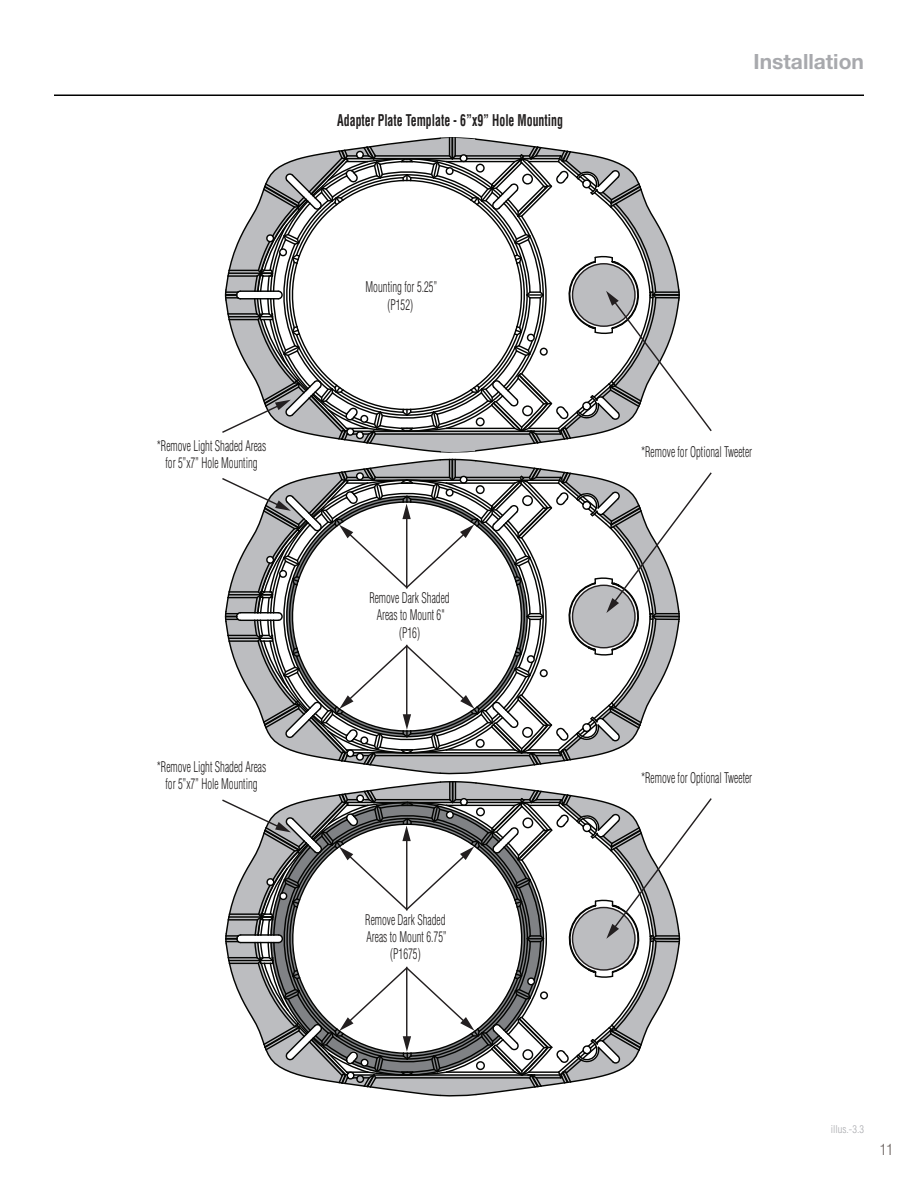
<style>
.page{position:relative;width:918px;height:1188px;background:#fff}
.page>*{position:absolute;margin:0;border:0;box-sizing:border-box;transform-origin:0 0}
.Page_Header{font:700 21px "Helvetica Neue LT Std";color:#a8a9ad}
.t1{font:700 condensed 15.75px "Helvetica LT Std";color:#211e1e;scale:.75 1}
.t2{font:300 condensed 15px "Helvetica LT Std";color:#6b6360}
.t3{font:300 condensed 14.4px/17.2px "Helvetica LT Std";color:#211e1e;text-align:center;scale:.75 1}
.t4{font:300 condensed 10.5px "Helvetica LT Std";color:#a8a9ad}
</style>
<div class="page">
<hr style="left:54px;top:94px;width:810px;height:2px;background:#000">
<svg style="left:222px;top:137px;width:490px;height:960px"></svg>
<p class="t1" style="left:337px;top:110px;width:303px">Adapter Plate Template - 6”x9” Hole Mounting</p>
<p class="t3" style="left:366px;top:279px;width:97px">Mounting for 5.25” (P152)</p>
<p class="Page_Header" style="left:754px;top:49px;width:112px">Installation</p>
<p class="t3" style="left:157px;top:437px;width:148px">*Remove Light Shaded Areas for 5”x7” Hole Mounting</p>
<p class="t3" style="left:641px;top:443px;width:150px">*Remove for Optional Tweeter</p>
<p class="t3" style="left:157px;top:758px;width:148px">*Remove Light Shaded Areas for 5”x7” Hole Mounting</p>
<p class="t3" style="left:369px;top:589px;width:109px">Remove Dark Shaded<br>Areas to Mount 6" (P16)</p>
<p class="t3" style="left:365px;top:911px;width:110px">Remove Dark Shaded<br>Areas to Mount 6.75” (P1675)</p>
<p class="t3" style="left:641px;top:769px;width:150px">*Remove for Optional Tweeter</p>
<p class="t4" style="left:831px;top:1123px;width:35px">illus.-3.3</p>
<p class="t2" style="left:880px;top:1140px;width:15px">11</p>
</div>
